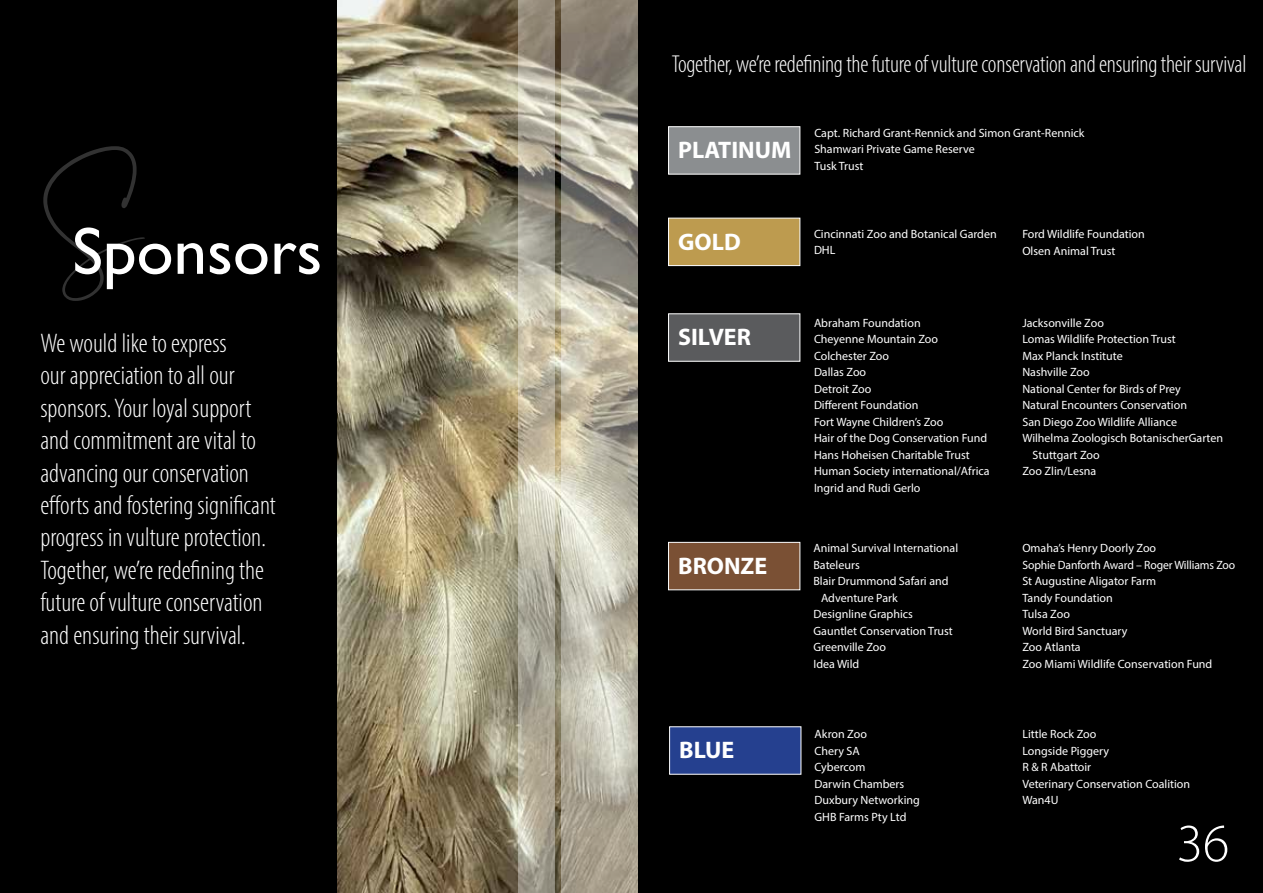
<style>
.page{position:relative;width:1263px;height:893px;background:#fff}
.page>*{position:absolute;margin:0;border:0;box-sizing:border-box;transform-origin:0 0}
.t1{font:67.05px "Gill Sans";color:#fff}
.t2{font:300 54px "Myriad Pro";color:#fff}
.t3{font:300 condensed 27px/32.4px "Myriad Pro";color:#fff}
.t4{font:300 condensed 24.6px "Myriad Pro";letter-spacing:-.01em;color:#fff}
.t5{font:700 24px "Myriad Pro";color:#fff}
.t6{font:12px/16.5px "Myriad Pro";color:#fff}
</style>
<div class="page">
<img style="left:337px;top:0;width:224px;height:893px">
<svg style="left:518px;top:0;width:36px;height:893px;background:#b4ae9d"></svg>
<svg style="left:561px;top:0;width:78px;height:893px;background:#b2ad9d"></svg>
<div style="left:639px;top:0;width:624px;height:893px;background:#000"></div>
<div style="left:0;top:0;width:337px;height:893px;background:#000"></div>
<div style="left:668px;top:126px;width:132px;height:48px;background:#8b8e90;border:1px solid #fff"></div>
<div style="left:668px;top:218px;width:132px;height:48px;background:#bd9b4f;border:1px solid #fff"></div>
<div style="left:668px;top:314px;width:132px;height:47px;background:#5a5b5d"></div>
<div style="left:668px;top:542px;width:132px;height:48px;background:#7a5034;border:1px solid #fff"></div>
<div style="left:669px;top:727px;width:132px;height:47px;background:#25408f"></div>
<h1 class="t1" style="left:40px;top:212px;width:284px"><sup>S</sup>Sponsors</h1>
<p class="t3" style="left:40px;top:327px;width:237px">We would like to express<br>our appreciation to all our sponsors. Your loyal support and commitment are vital to advancing our conservation efforts and fostering significant progress in vulture protection.<br>Together, we’re redefining the future of vulture conservation and ensuring their survival.</p>
<h3 class="t4" style="left:672px;top:50px;width:576px">Together, we’re redefining the future of vulture conservation and ensuring their survival</h3>
<h3 class="t5" style="left:678px;top:135px;width:115px">PLATINUM</h3>
<h3 class="t5" style="left:678px;top:226px;width:64px">GOLD</h3>
<p class="t6" style="left:814px;top:124px;width:272px">Capt. Richard Grant-Rennick and Simon Grant-Rennick<br>Shamwari Private Game Reserve<br>Tusk Trust</p>
<p class="t6" style="left:814px;top:225px;width:184px">Cincinnati Zoo and Botanical Garden<br>DHL</p>
<p class="t6" style="left:1022px;top:226px;width:124px">Ford Wildlife Foundation<br>Olsen Animal Trust</p>
<h3 class="t5" style="left:678px;top:322px;width:74px">SILVER</h3>
<h3 class="t5" style="left:678px;top:550px;width:91px">BRONZE</h3>
<h3 class="t5" style="left:679px;top:735px;width:57px">BLUE</h3>
<p class="t6" style="left:814px;top:314px;width:177px">Abraham Foundation<br>Cheyenne Mountain Zoo<br>Colchester Zoo<br>Dallas Zoo<br>Detroit Zoo<br>Different Foundation<br>Fort Wayne Children’s Zoo<br>Hair of the Dog Conservation Fund<br>Hans Hoheisen Charitable Trust<br>Human Society international/Africa<br>Ingrid and Rudi Gerlo</p>
<p class="t6" style="left:813px;top:540px;width:146px">Animal Survival International</p>
<p class="t6" style="left:813px;top:556px;width:48px">Bateleurs</p>
<p class="t6" style="left:813px;top:573px;width:137px">Blair Drummond Safari and</p>
<p class="t6" style="left:821px;top:589px;width:78px">Adventure Park</p>
<p class="t6" style="left:813px;top:606px;width:101px">Designline Graphics</p>
<p class="t6" style="left:813px;top:622px;width:141px">Gauntlet Conservation Trust</p>
<p class="t6" style="left:813px;top:639px;width:74px">Greenville Zoo</p>
<p class="t6" style="left:813px;top:655px;width:47px">Idea Wild</p>
<p class="t6" style="left:814px;top:726px;width:107px">Akron Zoo<br>Chery SA<br>Cybercom<br>Darwin Chambers<br>Duxbury Networking<br>GHB Farms Pty Ltd</p>
<p class="t6" style="left:1022px;top:314px;width:83px">Jacksonville Zoo</p>
<p class="t6" style="left:1022px;top:331px;width:155px">Lomas Wildlife Protection Trust</p>
<p class="t6" style="left:1022px;top:347px;width:102px">Max Planck Institute</p>
<p class="t6" style="left:1022px;top:364px;width:69px">Nashville Zoo</p>
<p class="t6" style="left:1022px;top:380px;width:160px">National Center for Birds of Prey</p>
<p class="t6" style="left:1022px;top:397px;width:166px">Natural Encounters Conservation</p>
<p class="t6" style="left:1022px;top:413px;width:156px">San Diego Zoo Wildlife Alliance</p>
<p class="t6" style="left:1022px;top:430px;width:202px">Wilhelma Zoologisch BotanischerGarten</p>
<p class="t6" style="left:1032px;top:446px;width:69px">Stuttgart Zoo</p>
<p class="t6" style="left:1022px;top:463px;width:75px">Zoo Zlin/Lesna</p>
<p class="t6" style="left:1022px;top:540px;width:214px">Omaha’s Henry Doorly Zoo<br>Sophie Danforth Award – Roger Williams Zoo<br>St Augustine Aligator Farm<br>Tandy Foundation<br>Tulsa Zoo<br>World Bird Sanctuary<br>Zoo Atlanta<br>Zoo Miami Wildlife Conservation Fund</p>
<p class="t6" style="left:1022px;top:726px;width:169px">Little Rock Zoo<br>Longside Piggery<br>R &amp; R Abattoir<br>Veterinary Conservation Coalition<br>Wan4U</p>
<h2 class="t2" style="left:1176px;top:811px;width:54px">36</h2>
</div>
